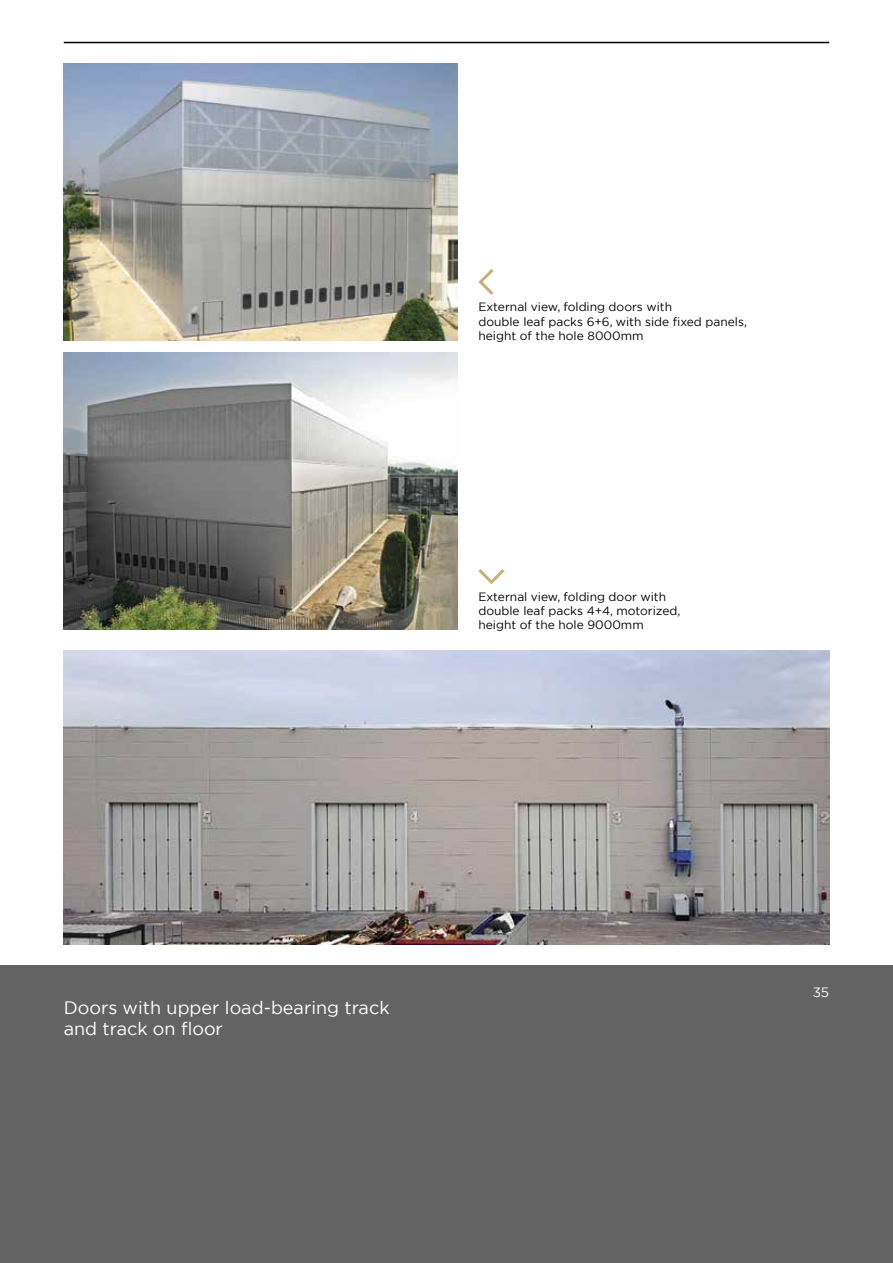
<style>
.page{position:relative;width:893px;height:1263px;background:#fff}
.page>*{position:absolute;margin:0;border:0;box-sizing:border-box;transform-origin:0 0}
.t1{font:18px/21.6px "Gotham";color:#fff}
.t2{font:13.5px "Gotham";color:#fff}
.t3{font:12px/14.4px "Gotham";color:#000}
</style>
<div class="page">
<div style="left:0;top:965px;width:893px;height:298px;background:#636363"></div>
<hr style="left:64px;top:42px;width:765px;height:1px;background:#000">
<img style="left:64px;top:651px;width:765px;height:293px">
<img style="left:64px;top:64px;width:393px;height:276px">
<img style="left:64px;top:353px;width:393px;height:276px">
<svg style="left:478px;top:569px;width:27px;height:15px"></svg>
<svg style="left:478px;top:269px;width:16px;height:26px"></svg>
<p class="t3" style="left:478px;top:300px;width:270px">External view, folding doors with<br>double leaf packs 6+6, with side fixed panels, height of the hole 8000mm</p>
<p class="t3" style="left:478px;top:589px;width:204px">External view, folding door with double leaf packs 4+4, motorized, height of the hole 9000mm</p>
<h1 class="t1" style="left:64px;top:996px;width:327px">Doors with upper load-bearing track and track on floor</h1>
<p class="t2" style="left:813px;top:984px;width:18px">35</p>
</div>
